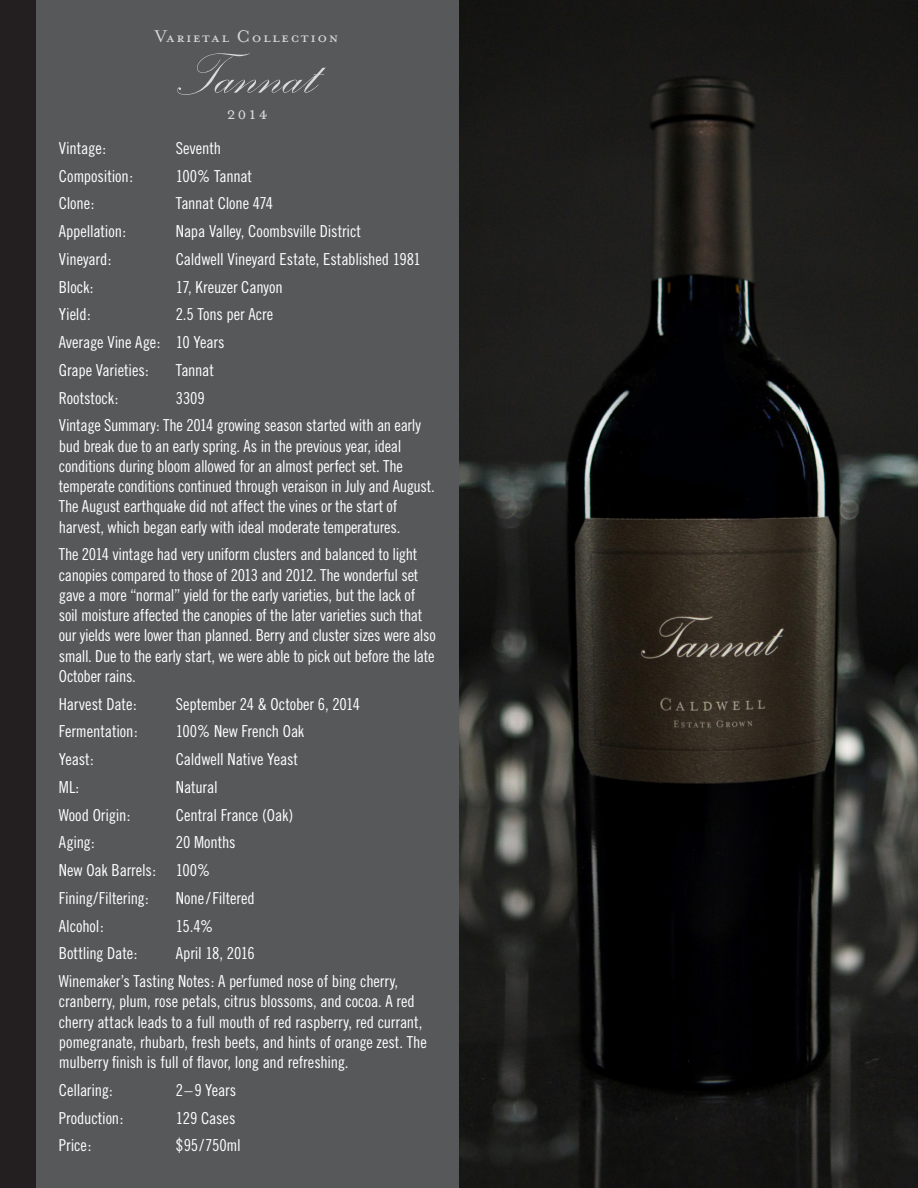
<style>
.page{position:relative;width:918px;height:1188px;background:#fff}
.page>*{position:absolute;margin:0;border:0;box-sizing:border-box;transform-origin:0 0}
.t1{font:75px "Palace Script MT Std";color:#d9dadc}
.t2{font:19.5px "Mrs Eaves Petite Caps";letter-spacing:.08em;color:#d9dadc}
.t3{font:19.5px "Mrs Eaves Small Caps";color:#d9dadc}
.body_copy{font:16.5px/20.2px "Trade Gothic Cond Eighteen";letter-spacing:-.015em;color:#fff}
</style>
<div class="page">
<img style="left:459px;top:0;width:459px;height:1188px">
<div style="left:0;top:0;width:459px;height:1188px;background:#231f20"></div>
<div style="left:36px;top:0;width:423px;height:1188px;background:#57585a"></div>
<p class="t2" style="left:155px;top:26px;width:185px">Varietal Collection</p>
<p class="t1" style="left:175px;top:36px;width:145px">Tannat</p>
<p class="t3" style="left:227px;top:103px;width:43px">2014</p>
<p class="body_copy" style="left:59px;top:138px;width:49px">Vintage:</p>
<p class="body_copy" style="left:176px;top:138px;width:47px">Seventh</p>
<p class="body_copy" style="left:59px;top:166px;width:76px">Composition:</p>
<p class="body_copy" style="left:176px;top:166px;width:78px">100% Tannat</p>
<p class="body_copy" style="left:59px;top:193px;width:37px">Clone:</p>
<p class="body_copy" style="left:176px;top:193px;width:99px">Tannat Clone 474</p>
<p class="body_copy" style="left:59px;top:221px;width:69px">Appellation:</p>
<p class="body_copy" style="left:176px;top:221px;width:187px">Napa Valley, Coombsville District</p>
<p class="body_copy" style="left:59px;top:249px;width:54px">Vineyard:</p>
<p class="body_copy" style="left:176px;top:249px;width:246px">Caldwell Vineyard Estate, Established 1981</p>
<p class="body_copy" style="left:59px;top:277px;width:36px">Block:</p>
<p class="body_copy" style="left:176px;top:277px;width:108px">17, Kreuzer Canyon</p>
<p class="body_copy" style="left:59px;top:304px;width:33px">Yield:</p>
<p class="body_copy" style="left:176px;top:304px;width:99px">2.5 Tons per Acre</p>
<p class="body_copy" style="left:59px;top:332px;width:167px">Average Vine Age: 10 Years</p>
<p class="body_copy" style="left:59px;top:360px;width:92px">Grape Varieties:</p>
<p class="body_copy" style="left:176px;top:360px;width:40px">Tannat</p>
<p class="body_copy" style="left:59px;top:388px;width:61px">Rootstock:</p>
<p class="body_copy" style="left:176px;top:388px;width:31px">3309</p>
<p class="body_copy" style="left:59px;top:415px;width:377px">Vintage Summary: The 2014 growing season started with an early bud break due to an early spring. As in the previous year, ideal conditions during bloom allowed for an almost perfect set. The temperate conditions continued through veraison in July and August.<br>The August earthquake did not affect the vines or the start of harvest, which began early with ideal moderate temperatures.</p>
<p class="body_copy" style="left:59px;top:544px;width:378px">The 2014 vintage had very uniform clusters and balanced to light canopies compared to those of 2013 and 2012. The wonderful set gave a more “normal” yield for the early varieties, but the lack of soil moisture affected the canopies of the later varieties such that our yields were lower than planned. Berry and cluster sizes were also small. Due to the early start, we were able to pick out before the late October rains.</p>
<p class="body_copy" style="left:59px;top:694px;width:79px">Harvest Date:</p>
<p class="body_copy" style="left:176px;top:694px;width:186px">September 24 &amp; October 6, 2014</p>
<p class="body_copy" style="left:59px;top:721px;width:80px">Fermentation:</p>
<p class="body_copy" style="left:176px;top:721px;width:130px">100% New French Oak</p>
<p class="body_copy" style="left:59px;top:749px;width:36px">Yeast:</p>
<p class="body_copy" style="left:176px;top:749px;width:124px">Caldwell Native Yeast</p>
<p class="body_copy" style="left:59px;top:777px;width:22px">ML:</p>
<p class="body_copy" style="left:176px;top:777px;width:43px">Natural</p>
<p class="body_copy" style="left:59px;top:805px;width:73px">Wood Origin:</p>
<p class="body_copy" style="left:176px;top:805px;width:119px">Central France (Oak)</p>
<p class="body_copy" style="left:59px;top:832px;width:37px">Aging:</p>
<p class="body_copy" style="left:176px;top:832px;width:61px">20 Months</p>
<p class="body_copy" style="left:59px;top:860px;width:153px">New Oak Barrels: 100%</p>
<p class="body_copy" style="left:59px;top:888px;width:91px">Fining/Filtering:</p>
<p class="body_copy" style="left:176px;top:888px;width:81px">None / Filtered</p>
<p class="body_copy" style="left:59px;top:916px;width:46px">Alcohol:</p>
<p class="body_copy" style="left:176px;top:916px;width:39px">15.4%</p>
<p class="body_copy" style="left:59px;top:943px;width:80px">Bottling Date:</p>
<p class="body_copy" style="left:176px;top:943px;width:80px">April 18, 2016</p>
<p class="body_copy" style="left:59px;top:971px;width:370px">Winemaker’s Tasting Notes: A perfumed nose of bing cherry, cranberry, plum, rose petals, citrus blossoms, and cocoa. A red cherry attack leads to a full mouth of red raspberry, red currant, pomegranate, rhubarb, fresh beets, and hints of orange zest. The mulberry finish is full of flavor, long and refreshing.</p>
<p class="body_copy" style="left:59px;top:1080px;width:56px">Cellaring:</p>
<p class="body_copy" style="left:176px;top:1080px;width:62px">2–9 Years</p>
<p class="body_copy" style="left:59px;top:1108px;width:66px">Production:</p>
<p class="body_copy" style="left:176px;top:1108px;width:61px">129 Cases</p>
<p class="body_copy" style="left:59px;top:1135px;width:34px">Price:</p>
<p class="body_copy" style="left:176px;top:1135px;width:67px">$95/750ml</p>
</div>
